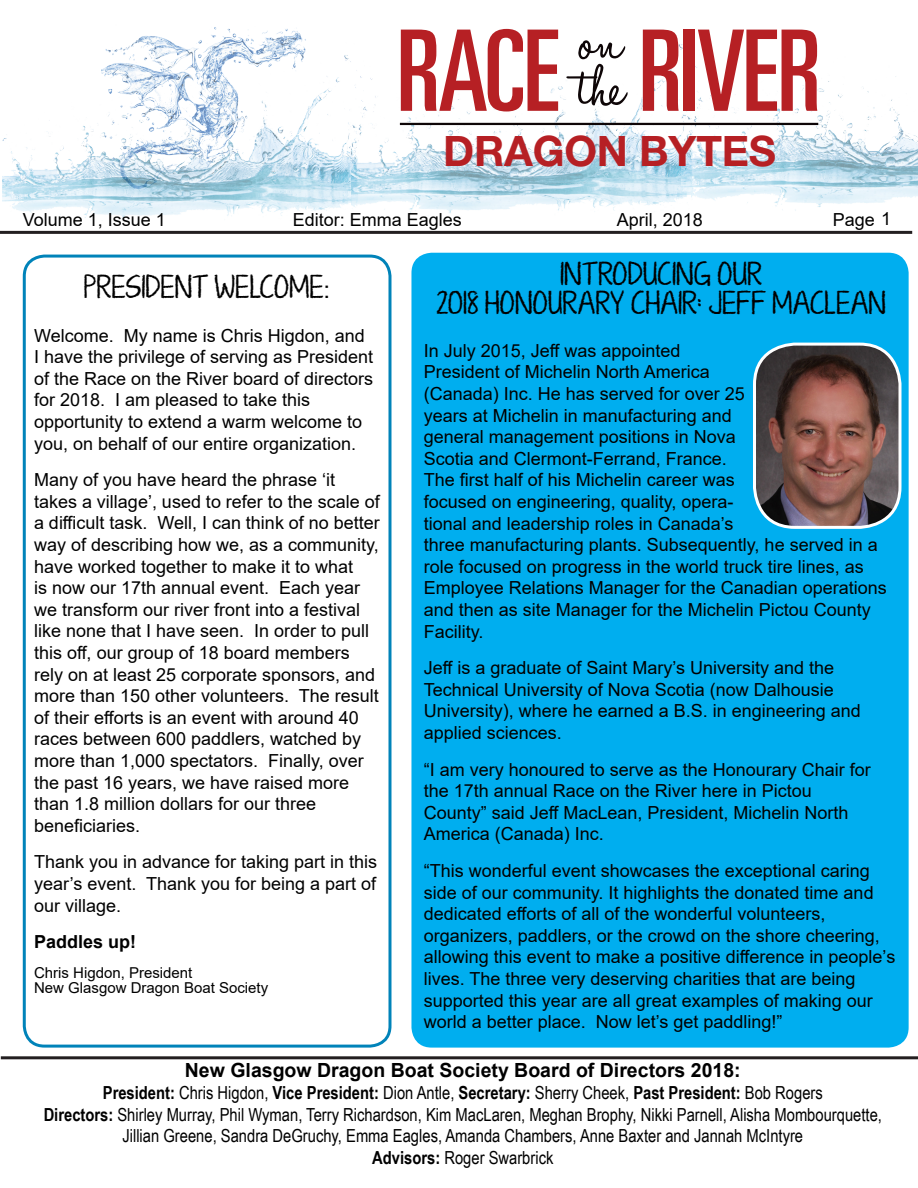
<style>
.page{position:relative;width:918px;height:1188px;background:#fff}
.page>*{position:absolute;margin:0;border:0;box-sizing:border-box;transform-origin:0 0}
.t1{font:700 42px "Helvetica Neue LT Std";letter-spacing:-.005em;color:#b62024}
.t2{font:24px/28.8px "KG Ten Thousand Reasons";letter-spacing:.02em;color:#000;text-align:center}
.t3{font:700 19.5px "Arial";color:#000}
.t4{font:18px/21.6px "Arial";color:#000}
.t5{font:18px/21.6px "Arial Narrow";color:#000;text-align:center}
.t6{font:700 18px "Arial Narrow";color:#000}
.t7{font:700 18px "Arial";color:#000}
.t8{font:15px/15px "Arial";color:#000}
.s1{font-weight:400}
.s2{font-weight:700}
.s3{font-family:"Arial"}
</style>
<div class="page">
<img style="left:2px;top:27px;width:350px;height:192px">
<img style="left:352px;top:28px;width:330px;height:185px">
<img style="left:682px;top:29px;width:236px;height:182px">
<svg style="left:401px;top:29px;width:157px;height:83px"></svg>
<svg style="left:566px;top:40px;width:62px;height:66px"></svg>
<svg style="left:643px;top:30px;width:36px;height:81px"></svg>
<div style="left:683px;top:30px;width:11px;height:81px;background:#b62024"></div>
<svg style="left:698px;top:30px;width:119px;height:81px"></svg>
<hr style="left:400px;top:123px;width:418px;height:2px;background:#0e0607">
<hr style="left:0;top:231px;width:912px;height:3px;background:#231f20">
<div style="left:23px;top:255px;width:368px;height:793px;border:3px solid #0083b9;border-radius:20px"></div>
<div style="left:411px;top:253px;width:498px;height:795px;background:#00aeef;border-radius:20px"></div>
<hr style="left:1px;top:1056px;width:917px;height:3px;background:#231f20">
<img style="left:754px;top:344px;width:144px;height:183px">
<div style="left:753px;top:343px;width:149px;height:186px;border:3px solid #fff;border-radius:40px"></div>
<h1 class="t1" style="left:443px;top:125px;width:334px">DRAGON BYTES</h1>
<p class="t4" style="left:23px;top:208px;width:145px">Volume 1, Issue 1</p>
<p class="t4" style="left:293px;top:208px;width:171px">Editor: Emma Eagles</p>
<p class="t4" style="left:617px;top:208px;width:88px">April, 2018</p>
<p class="t4" style="left:833px;top:208px;width:60px">Page 1</p>
<p class="t2" style="left:436px;top:261px;width:451px">INTRODUCING OUR<br>2018 HONOURARY CHAIR: JEFF MACLEAN</p>
<p class="t4" style="left:424px;top:340px;width:465px">In July 2015, Jeff was appointed<br>President of Michelin North America<br>(Canada) Inc. He has served for over 25<br>years at Michelin in manufacturing and<br>general management positions in Nova<br>Scotia and Clermont-Ferrand, France.<br>The first half of his Michelin career was<br>focused on engineering, quality, opera-<br>tional and leadership roles in Canada’s<br>three manufacturing plants. Subsequently, he served in a role focused on progress in the world truck tire lines, as Employee Relations Manager for the Canadian operations and then as site Manager for the Michelin Pictou County Facility.</p>
<p class="t4" style="left:424px;top:657px;width:439px">Jeff is a graduate of Saint Mary’s University and the Technical University of Nova Scotia (now Dalhousie University), where he earned a B.S. in engineering and applied sciences.</p>
<p class="t4" style="left:424px;top:758px;width:449px">“I am very honoured to serve as the Honourary Chair for the 17th annual Race on the River here in Pictou County” said Jeff MacLean, President, Michelin North America (Canada) Inc.</p>
<p class="t4" style="left:424px;top:860px;width:473px">“This wonderful event showcases the exceptional caring side of our community. It highlights the donated time and dedicated efforts of all of the wonderful volunteers, organizers, paddlers, or the crowd on the shore cheering, allowing this event to make a positive difference in people’s lives. The three very deserving charities that are being supported this year are all great examples of making our world a better place. Now let’s get paddling!”</p>
<p class="t3" style="left:185px;top:1057px;width:557px">New Glasgow Dragon Boat Society Board of Directors 2018:</p>
<p class="t6" style="left:103px;top:1079px;width:722px">President: <span class="s1">Chris Higdon,</span> Vice President: <span class="s1">Dion Antle,</span> Secretary: <span class="s1">Sherry Cheek,</span> Past President: <span class="s1">Bob Rogers</span></p>
<p class="t5" style="left:44px;top:1103px;width:840px"><span class="s2">Directors:</span> Shirley Murray, Phil Wyman, Terry Richardson, Kim MacLaren, Meghan Brophy, Nikki Parnell, Alisha Mombourquette,<br>Jillian Greene, Sandra DeGruchy, Emma Eagles, Amanda Chambers, Anne Baxter and Jannah McIntyre</p>
<p class="t5" style="left:372px;top:1146px;width:183px"><span class="s2">Advisors:</span> Roger Swarbrick</p>
<p class="t2" style="left:84px;top:275px;width:248px">PRESIDENT WELCOME<span class="s3">:</span></p>
<p class="t4" style="left:34px;top:324px;width:341px">Welcome. My name is Chris Higdon, and I have the privilege of serving as President of the Race on the River board of directors for 2018. I am pleased to take this opportunity to extend a warm welcome to you, on behalf of our entire organization.</p>
<p class="t4" style="left:34px;top:469px;width:347px">Many of you have heard the phrase ‘it takes a village’, used to refer to the scale of a difficult task. Well, I can think of no better way of describing how we, as a community, have worked together to make it to what<br>is now our 17th annual event. Each year we transform our river front into a festival like none that I have seen. In order to pull this off, our group of 18 board members rely on at least 25 corporate sponsors, and more than 150 other volunteers. The result of their efforts is an event with around 40 races between 600 paddlers, watched by more than 1,000 spectators. Finally, over the past 16 years, we have raised more than 1.8 million dollars for our three beneficiaries.</p>
<p class="t4" style="left:34px;top:851px;width:345px;text-align:justify">Thank you in advance for taking part in this year’s event. Thank you for being a part of our village.</p>
<p class="t7" style="left:34px;top:929px;width:104px">Paddles up!</p>
<p class="t8" style="left:34px;top:965px;width:236px">Chris Higdon, President<br>New Glasgow Dragon Boat Society</p>
</div>
